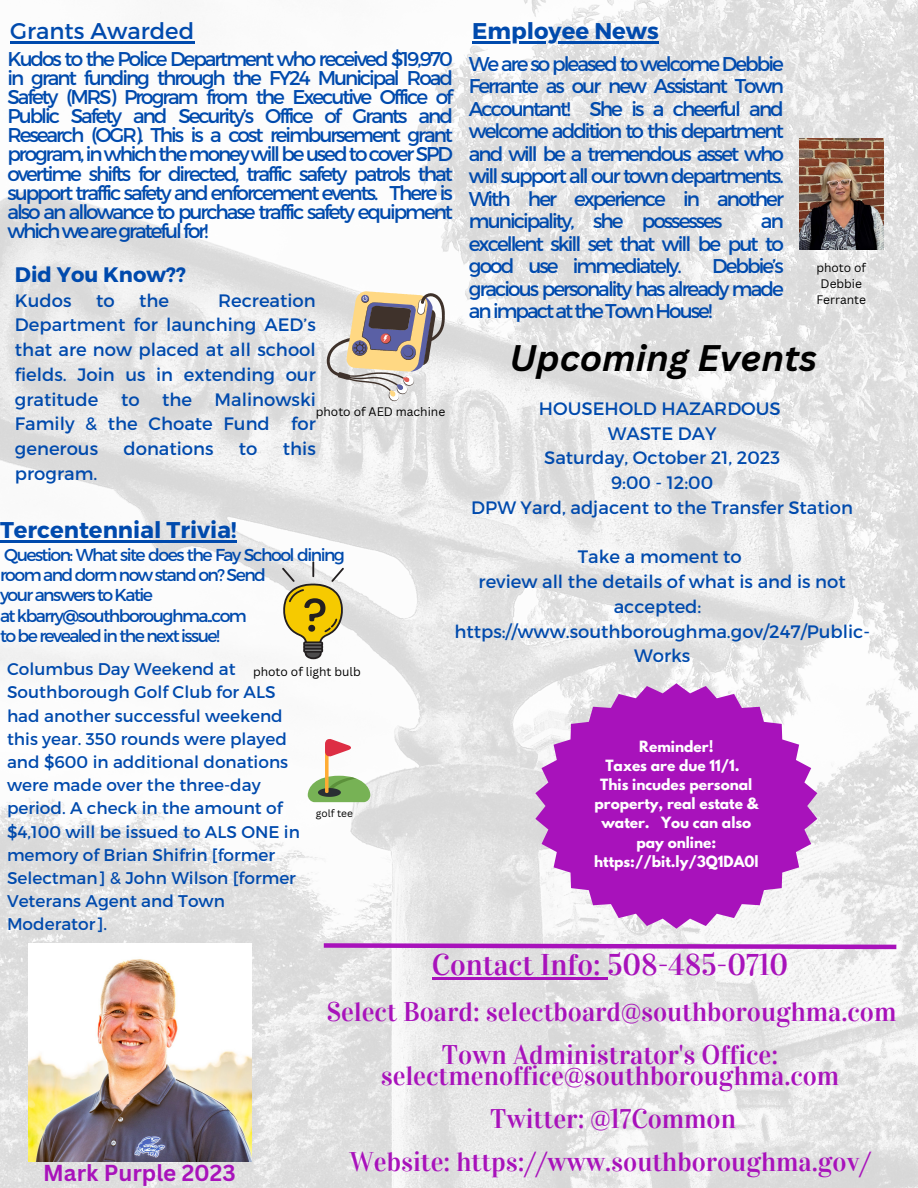
<style>
.page{position:relative;width:918px;height:1188px;background:#fff}
.page>*{position:absolute;margin:0;border:0;box-sizing:border-box;transform-origin:0 0}
.t1{font:italic 700 36px "Canva Sans";color:#000}
.t2{font:30px "Vidaloka";color:#a812bb}
.t3{font:27px/21.3px "Vidaloka";color:#a812bb;text-align:center}
.t4{font:700 22.8px "Montserrat";color:#004aad}
.t5{font:22.8px "Montserrat";color:#004aad}
.t6{font:700 22.5px "Canva Sans";color:#a812bb}
.t7{font:700 21px "Montserrat";color:#004aad}
.t8{font:19.95px/22.5px "Montserrat";letter-spacing:-.1em;color:#004aad;text-align:justify}
.t9{font:18px/24.8px "Montserrat";color:#004aad;text-align:justify}
.t10{font:17.25px/20.2px "Montserrat";letter-spacing:-.09em;color:#004aad}
.t11{font:16.95px/23.2px "Montserrat";color:#004aad}
.t12{font:700 13.8px/19.2px "League Spartan";color:#fff;text-align:center}
.t13{font:12px/16px "Canva Sans";color:#000;text-align:center}
.t14{font:10.2px "Canva Sans";color:#000}
</style>
<div class="page">
<img style="left:0;top:0;width:918px;height:1188px">
<img style="left:28px;top:943px;width:223px;height:218px">
<svg style="left:319px;top:941px;width:582px;height:10px"></svg>
<svg style="left:327px;top:291px;width:118px;height:111px;background:#c0b6ab"></svg>
<svg style="left:282px;top:561px;width:62px;height:98px"></svg>
<img style="left:800px;top:139px;width:83px;height:110px">
<hr style="left:432px;top:977px;width:175px;height:3px;background:#a812bb">
<hr style="left:0;top:540px;width:237px;height:2px;background:#004aad">
<hr style="left:472px;top:42px;width:187px;height:2px;background:#004aad">
<hr style="left:10px;top:42px;width:184px;height:2px;background:#004aad">
<svg style="left:308px;top:738px;width:62px;height:64px"></svg>
<svg style="left:535px;top:683px;width:282px;height:246px;fill:#a812bb"></svg>
<p class="t5" style="left:10px;top:16px;width:186px">Grants Awarded</p>
<p class="t8" style="left:7px;top:48px;width:447px;line-height:19.2px">Kudos to the Police Department who received $19,970 in grant funding through the FY24 Municipal Road Safety (MRS) Program from the Executive Office of Public Safety and Security’s Office of Grants and Research (OGR). This is a cost reimbursement grant program, in which the money will be used to cover SPD overtime shifts for directed, traffic safety patrols that support traffic safety and enforcement events. There is also an allowance to purchase traffic safety equipment which we are grateful for!</p>
<p class="t4" style="left:472px;top:16px;width:188px">Employee News</p>
<p class="t8" style="left:469px;top:52px;width:317px">We are so pleased to welcome Debbie Ferrante as our new Assistant Town Accountant! She is a cheerful and welcome addition to this department and will be a tremendous asset who will support all our town departments.<br>With her experience in another municipality, she possesses</p>
<p class="t8" style="left:469px;top:209px;width:317px;text-indent:292px">an excellent skill set that will be put to good use immediately.</p>
<p class="t8" style="left:469px;top:254px;width:317px;text-indent:243px">Debbie’s gracious personality has already made an impact at the Town House!</p>
<p class="t13" style="left:816px;top:260px;width:51px">photo of<br>Debbie<br>Ferrante</p>
<p class="t7" style="left:15px;top:261px;width:172px">Did You Know??</p>
<p class="t9" style="left:15px;top:287px;width:58px">Kudos</p>
<p class="t9" style="left:96px;top:287px;width:20px">to</p>
<p class="t9" style="left:139px;top:287px;width:31px">the</p>
<p class="t9" style="left:15px;top:287px;width:302px;text-indent:203px">Recreation Department for launching AED’s that are now placed at all school fields. Join us in extending our gratitude</p>
<p class="t1" style="left:509px;top:333px;width:309px">Upcoming Events</p>
<p class="t9" style="left:15px;top:386px;width:302px;text-indent:200px">Malinowski Family &amp; the Choate Fund for generous</p>
<p class="t9" style="left:121px;top:386px;width:20px">to</p>
<p class="t9" style="left:162px;top:386px;width:31px">the</p>
<p class="t9" style="left:539px;top:395px;width:243px">HOUSEHOLD HAZARDOUS</p>
<p class="t9" style="left:608px;top:420px;width:110px">WASTE DAY</p>
<p class="t9" style="left:544px;top:445px;width:238px">Saturday, October 21, 2023</p>
<p class="t9" style="left:611px;top:469px;width:103px">9:00 - 12:00</p>
<p class="t9" style="left:471px;top:494px;width:383px">DPW Yard, adjacent to the Transfer Station</p>
<p class="t9" style="left:578px;top:544px;width:165px">Take a moment to</p>
<p class="t9" style="left:454px;top:568px;width:417px;text-align:center">review all the details of what is and is not accepted: https://www.southboroughma.gov/247/Public-<br>Works</p>
<p class="t13" style="left:316px;top:403px;width:131px">photo of AED machine</p>
<p class="t9" style="left:124px;top:435px;width:92px">donations</p>
<p class="t9" style="left:239px;top:435px;width:20px">to</p>
<p class="t9" style="left:283px;top:435px;width:34px">this</p>
<p class="t9" style="left:15px;top:460px;width:84px">program.</p>
<p class="t4" style="left:0;top:515px;width:238px">Tercentennial Trivia!</p>
<p class="t10" style="left:0;top:544px;width:346px">Question: What site does the Fay School dining room and dorm now stand on? Send</p>
<p class="t10" style="left:0;top:584px;width:155px">your answers to Katie</p>
<p class="t10" style="left:0;top:605px;width:248px">at kbarry@southboroughma..com</p>
<p class="t10" style="left:0;top:625px;width:221px">to be revealed in the next issue!</p>
<p class="t11" style="left:7px;top:657px;width:294px">Columbus Day Weekend at<br>Southborough Golf Club for ALS had another successful weekend this year. 350 rounds were played and $600 in additional donations were made over the three-day period. A check in the amount of $4,100 will be issued to ALS ONE in memory of Brian Shifrin [former<br>Selectman] &amp; John Wilson [former<br>Veterans Agent and Town<br>Moderator].</p>
<p class="t13" style="left:253px;top:664px;width:109px">photo of light bulb</p>
<p class="t12" style="left:639px;top:739px;width:76px">Reminder!</p>
<p class="t12" style="left:594px;top:758px;width:166px">Taxes are due 11/1.<br>This incudes personal property, real estate &amp; water. You can also pay online: https://bit.ly/3Q1DA0l</p>
<p class="t14" style="left:316px;top:806px;width:39px">golf tee</p>
<p class="t6" style="left:43px;top:1157px;width:194px">Mark Purple 2023</p>
<p class="t2" style="left:432px;top:947px;width:358px">Contact Info: 508-485-0710</p>
<p class="t3" style="left:327px;top:1002px;width:571px">Select Board: selectboard@southboroughma.com</p>
<p class="t3" style="left:381px;top:1044px;width:460px">Town Administrator's Office: selectmenoffice@southboroughma.com</p>
<p class="t3" style="left:490px;top:1108px;width:247px">Twitter: @17Common</p>
<p class="t3" style="left:350px;top:1151px;width:522px">Website: https://www.southboroughma.gov/</p>
</div>
